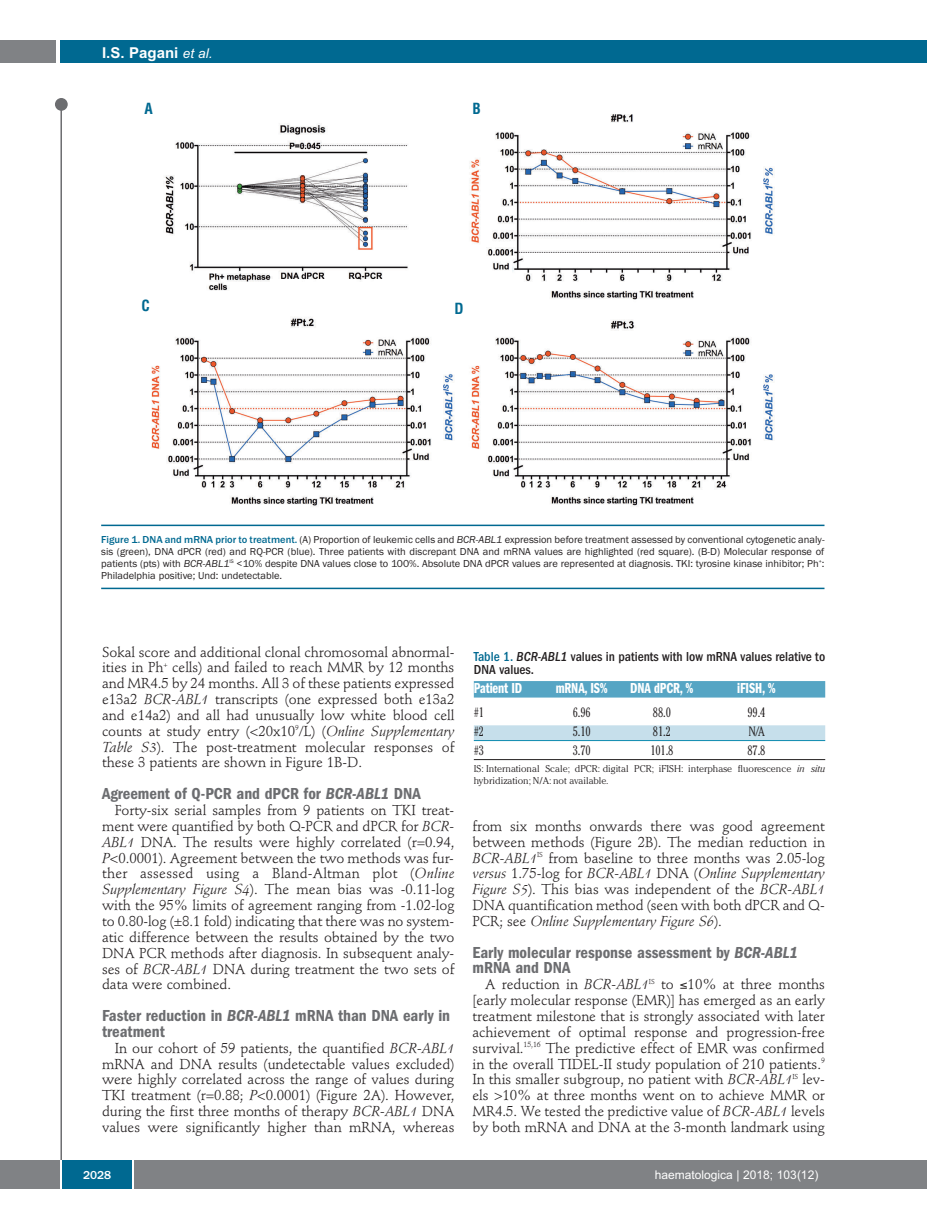
<style>
.page{position:relative;width:927px;height:1225px;background:#fff}
.page>*{position:absolute;margin:0;border:0;box-sizing:border-box;transform-origin:0 0}
.t1{font:600 condensed 16.5px/15.9px "Franklin Gothic";color:#6c6d70}
.t2{font:15px "Franklin Gothic Demi Cmpr";letter-spacing:-.01em;color:#fff}
.t3{font:700 15px "Arial";color:#fff}
.t4{font:700 condensed 15px "Helvetica";color:#006991}
.t5{font:14.25px/15.9px "Stempel Schneidler";letter-spacing:-.005em;color:#231f20;text-align:justify}
.t6{font:500 condensed 13.5px/13.5px "Franklin Gothic";color:#231f20}
.t7{font:300 condensed 13.5px "Cheltenham";letter-spacing:-.01em;color:#231f20}
.t8{font:12px "Arial";color:#fff}
.t9{font:500 12px "Franklin Gothic";color:#fff}
.t10{font:10.5px/12px "Franklin Gothic";color:#231f20;text-align:justify}
.t11{font:300 9.75px/12px "Cheltenham";color:#231f20}
.s1{font-weight:400;font-style:italic;font-size:13.5px}
.s2{font-weight:500;color:#006991}
.s3{font-style:italic}
.s4{color:#006991}
</style>
<div class="page">
<div style="left:911px;top:40px;width:16px;height:22px;background:#006991"></div>
<div style="left:910px;top:1160px;width:17px;height:28px;background:#808285"></div>
<div style="left:55px;top:98px;width:13px;height:13px;background:#6c6d70;border-radius:50%"></div>
<hr style="left:60px;top:101px;width:2px;height:1061px;background:#6c6d70">
<div style="left:60px;top:40px;width:852px;height:22px;background:#006991"></div>
<div style="left:0;top:40px;width:56px;height:22px;background:#808285"></div>
<div style="left:0;top:1160px;width:911px;height:28px;background:#808285"></div>
<div style="left:62px;top:1160px;width:71px;height:28px;background:#006991"></div>
<hr style="left:60px;top:1160px;width:2px;height:28px;background:#fff">
<svg style="left:133px;top:1160px;width:1px;height:28px"></svg>
<img style="left:151px;top:114px;width:624px;height:393px">
<hr style="left:101px;top:524px;width:723px;height:2px;background:#006991">
<hr style="left:101px;top:587px;width:723px;height:2px;background:#006991">
<div style="left:474px;top:681px;width:351px;height:16px;background:#56a5c4"></div>
<div style="left:474px;top:725px;width:351px;height:15px;background:#c6dfeb"></div>
<hr style="left:474px;top:740px;width:351px;height:1px;background:#0d8aaf">
<hr style="left:474px;top:759px;width:351px;height:1px;background:#231f20">
<p class="t3" style="left:102px;top:44px;width:112px">I.S. Pagani <span class="s1">et al.</span></p>
<p class="t4" style="left:145px;top:100px;width:10px">A</p>
<p class="t4" style="left:472px;top:100px;width:10px">B</p>
<p class="t4" style="left:142px;top:297px;width:10px">C</p>
<p class="t4" style="left:454px;top:300px;width:11px">D</p>
<p class="t10" style="left:101px;top:533px;width:725px"><span class="s2">Figure 1. DNA and mRNA prior to treatment.</span> (A) Proportion of leukemic cells and <span class="s3">BCR-ABL1</span> expression before treatment assessed by conventional cytogenetic analy&shy;sis (green), DNA dPCR (red) and RQ-PCR (blue). Three patients with discrepant DNA and mRNA values are highlighted (red square). (B-D) Molecular response of patients (pts) with <span class="s3">BCR-ABL1</span><sup>IS</sup> &lt;10% despite DNA values close to 100%. Absolute DNA dPCR values are represented at diagnosis. TKI: tyrosine kinase inhibitor; Ph<sup>+</sup>:<br>Philadelphia positive; Und: undetectable.</p>
<p class="t5" style="left:102px;top:645px;width:354px">Sokal score and additional clonal chromosomal abnormal&shy;ities in Ph<sup>+</sup> cells) and failed to reach MMR by 12 months and MR4.5 by 24 months. All 3 of these patients expressed e13a2 <span class="s3">BCR-ABL1</span> transcripts (one expressed both e13a2 and e14a2) and all had unusually low white blood cell counts at study entry (&lt;20x10<sup>9</sup>/L) (<span class="s3">Online Supplementary Table S3</span>). The post-treatment molecular responses of these 3 patients are shown in Figure 1B-D.</p>
<p class="t1" style="left:102px;top:787px;width:320px">Agreement of Q-PCR and dPCR for <span class="s3">BCR-ABL1</span> DNA</p>
<p class="t5" style="left:102px;top:803px;width:354px;text-indent:13px">Forty-six serial samples from 9 patients on TKI treat&shy;ment were quantified by both Q-PCR and dPCR for <span class="s3">BCR-ABL1</span> DNA. The results were highly correlated (r=0.94, <span class="s3">P</span>&lt;0.0001). Agreement between the two methods was fur&shy;ther assessed using a Bland-Altman plot (<span class="s3">Online Supplementary Figure S4</span>). The mean bias was -0.11-log with the 95% limits of agreement ranging from -1.02-log to 0.80-log (±8.1 fold) indicating that there was no system&shy;atic difference between the results obtained by the two DNA PCR methods after diagnosis. In subsequent analy&shy;ses of <span class="s3">BCR-ABL1</span> DNA during treatment the two sets of data were combined.</p>
<p class="t1" style="left:102px;top:1009px;width:350px">Faster reduction in <span class="s3">BCR-ABL1</span> mRNA than DNA early in treatment</p>
<p class="t5" style="left:102px;top:1041px;width:354px;text-indent:13px">In our cohort of 59 patients, the quantified <span class="s3">BCR-ABL1 </span>mRNA and DNA results (undetectable values excluded) were highly correlated across the range of values during TKI treatment (r=0.88; <span class="s3">P</span>&lt;0.0001) (Figure 2A). However, during the first three months of therapy <span class="s3">BCR-ABL1</span> DNA values were significantly higher than mRNA, whereas</p>
<p class="t6" style="left:474px;top:650px;width:353px"><span class="s4">Table 1.</span> <span class="s3">BCR-ABL1</span> values in patients with low mRNA values relative to<br>DNA values.</p>
<p class="t2" style="left:474px;top:683px;width:50px">Patient ID</p>
<p class="t2" style="left:556px;top:683px;width:53px">mRNA, IS%</p>
<p class="t2" style="left:630px;top:683px;width:65px">DNA dPCR, %</p>
<p class="t2" style="left:737px;top:683px;width:40px">iFISH, %</p>
<p class="t7" style="left:474px;top:707px;width:12px">#1</p>
<p class="t7" style="left:573px;top:707px;width:19px">6.96</p>
<p class="t7" style="left:653px;top:707px;width:19px">88.0</p>
<p class="t7" style="left:747px;top:707px;width:19px">99.4</p>
<p class="t7" style="left:474px;top:726px;width:12px">#2</p>
<p class="t7" style="left:573px;top:726px;width:19px">5.10</p>
<p class="t7" style="left:653px;top:726px;width:19px">81.2</p>
<p class="t7" style="left:748px;top:726px;width:18px">N/A</p>
<p class="t7" style="left:474px;top:746px;width:12px">#3</p>
<p class="t7" style="left:573px;top:746px;width:19px">3.70</p>
<p class="t7" style="left:650px;top:746px;width:25px">101.8</p>
<p class="t7" style="left:747px;top:746px;width:19px">87.8</p>
<p class="t11" style="left:474px;top:763px;width:353px">IS: International Scale; dPCR: digital PCR; iFISH: interphase fluorescence <span class="s3">in situ </span>hybridization; N/A: not available.</p>
<p class="t5" style="left:472px;top:819px;width:354px">from six months onwards there was good agreement between methods (Figure 2B). The median reduction in <span class="s3">BCR-ABL1</span><sup>IS</sup> from baseline to three months was 2.05-log <span class="s3">versus</span> 1.75-log for <span class="s3">BCR-ABL1</span> DNA (<span class="s3">Online Supplementary Figure S5</span>). This bias was independent of the <span class="s3">BCR-ABL1<br></span>DNA quantification method (seen with both dPCR and Q-PCR; see <span class="s3">Online Supplementary Figure S6</span>).</p>
<p class="t1" style="left:472px;top:945px;width:327px">Early molecular response assessment by <span class="s3">BCR-ABL1 </span>mRNA and DNA</p>
<p class="t5" style="left:472px;top:978px;width:354px;text-indent:13px">A reduction in <span class="s3">BCR-ABL1</span><sup>IS</sup> to ≤10% at three months [early molecular response (EMR)] has emerged as an early treatment milestone that is strongly associated with later achievement of optimal response and progression-free survival.<sup>15,16</sup> The predictive effect of EMR was confirmed in the overall TIDEL-II study population of 210 patients.<sup>9<br></sup>In this smaller subgroup, no patient with <span class="s3">BCR-ABL1</span><sup>IS</sup> lev&shy;els &gt;10% at three months went on to achieve MMR or MR4.5. We tested the predictive value of <span class="s3">BCR-ABL1</span> levels by both mRNA and DNA at the 3-month landmark using</p>
<p class="t9" style="left:83px;top:1167px;width:30px">2028</p>
<p class="t8" style="left:655px;top:1167px;width:165px">haematologica | 2018; 103(12)</p>
</div>
